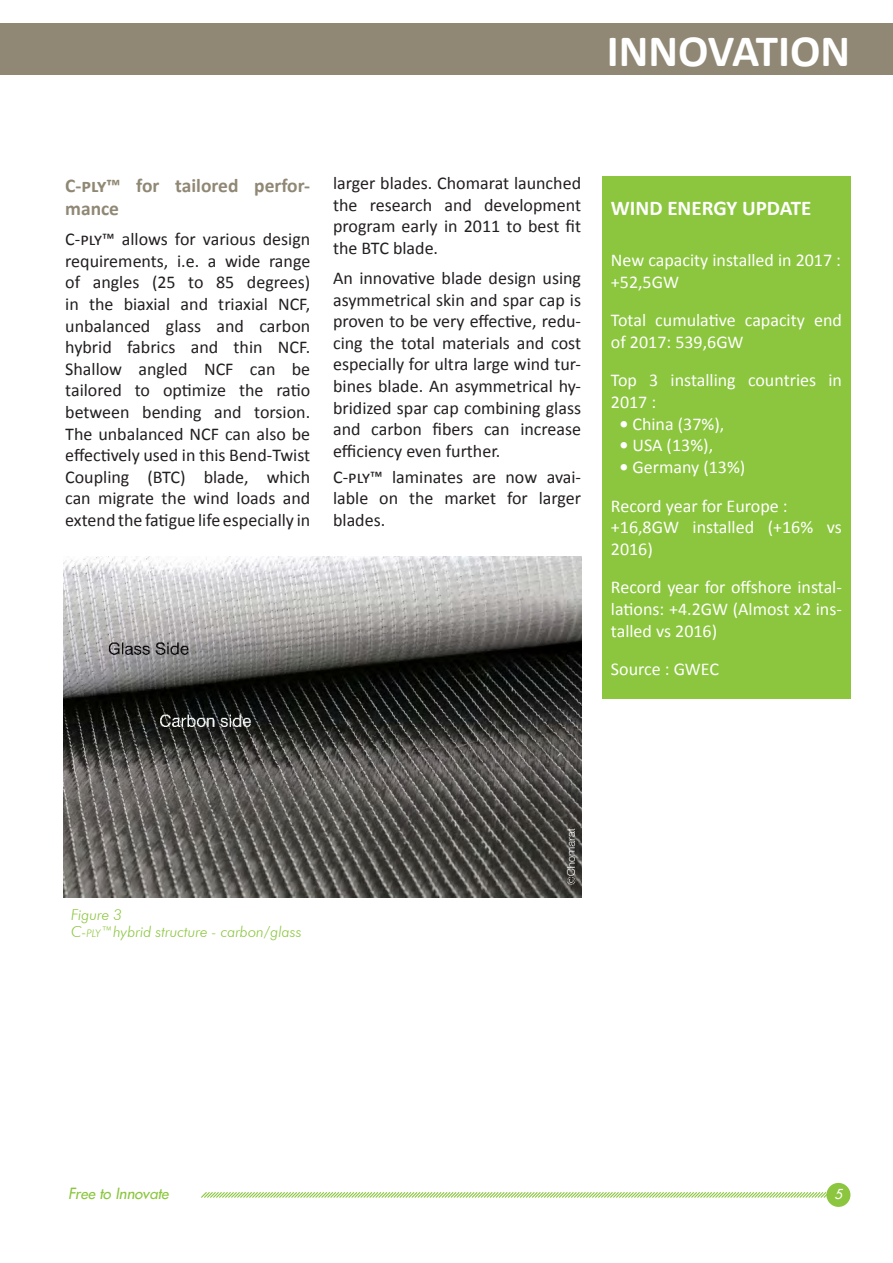
<style>
.page{position:relative;width:893px;height:1263px;background:#fff}
.page>*{position:absolute;margin:0;border:0;box-sizing:border-box;transform-origin:0 0}
.t1{font:700 45px "Calibri";color:#fff}
.t2{font:700 21px "Calibri";color:#fff}
.titre_de_paragraphe{font:700 19.5px/23.4px "Calibri";color:#908875}
.titre_de_paragraphe-2{font:18px/21.6px "Calibri";color:#231f20;text-align:justify}
.EVENT{font:18px/21.6px "Calibri";color:#231f20;text-align:justify}
.t3{font:18px/21.6px "Calibri";color:#fff}
.Legende{font:italic 300 15px "Futura BT";color:#8bc63e}
.t4{font:italic 15px "Futura 2";color:#8bc63e}
.t5{font:italic 13.5px "Futura 2";color:#fff}
.s1{font-weight:700}
.s2{font-style:inherit}
.s3{font-size:10.5px}
</style>
<div class="page">
<svg style="left:201px;top:1192px;width:625px;height:6px;background:#c9e4a6"></svg>
<div style="left:826px;top:1183px;width:24px;height:24px;background:#8bc63e;border-radius:50%"></div>
<div style="left:0;top:23px;width:893px;height:51px;background:#908875"></div>
<div style="left:602px;top:176px;width:248px;height:522px;background:#8bc63e"></div>
<img style="left:64px;top:556px;width:517px;height:342px">
<p class="t1" style="left:607px;top:22px;width:245px">INNOVATION</p>
<p class="titre_de_paragraphe" style="left:65px;top:174px;width:247px">C-ply™ for tailored perfor&shy;mance</p>
<p class="titre_de_paragraphe-2" style="left:65px;top:228px;width:247px">C-ply™ allows for various design requirements, i.e. a wide range of angles (25 to 85 degrees) in the biaxial and triaxial NCF, unbalanced glass and carbon hybrid fabrics and thin NCF.<br>Shallow angled NCF can be tailored to optimize the ratio between bending and torsion.<br>The unbalanced NCF can also be effectively used in this Bend‑Twist Coupling (BTC) blade, which can migrate the wind loads and extend the fatigue life especially in</p>
<p class="titre_de_paragraphe-2" style="left:333px;top:172px;width:250px">larger blades. Chomarat launched the research and development program early in 2011 to best fit the BTC blade.</p>
<p class="EVENT" style="left:333px;top:267px;width:250px">An innovative blade design using asymmetrical skin and spar cap is proven to be very effective, redu&shy;cing the total materials and cost especially for ultra large wind tur&shy;bines blade. An asymmetrical hy&shy;bridized spar cap combining glass and carbon fibers can increase efficiency even further.</p>
<p class="EVENT" style="left:333px;top:466px;width:250px">C-ply™ laminates are now avai&shy;lable on the market for larger blades.</p>
<p class="t2" style="left:611px;top:194px;width:202px">WIND ENERGY UPDATE</p>
<p class="t3" style="left:611px;top:249px;width:232px">New capacity installed in 2017 :</p>
<p class="t3" style="left:611px;top:271px;width:70px">+52,5GW</p>
<p class="t3" style="left:611px;top:310px;width:233px">Total cumulative capacity end of 2017: 539,6GW</p>
<p class="t3" style="left:611px;top:370px;width:233px">Top 3 installing countries in<br>2017 :</p>
<p class="t3" style="left:619px;top:413px;width:106px"><span class="s1">•</span> China (37%),</p>
<p class="t3" style="left:619px;top:435px;width:95px"><span class="s1">•</span> USA (13%),</p>
<p class="t3" style="left:619px;top:456px;width:127px"><span class="s1">•</span> Germany (13%)</p>
<p class="t3" style="left:611px;top:495px;width:178px">Record year for Europe :</p>
<p class="t3" style="left:611px;top:516px;width:233px">+16,8GW installed (+16% vs<br>2016)</p>
<p class="t3" style="left:611px;top:577px;width:233px;text-align:justify">Record year for offshore instal&shy;lations: +4.2GW (Almost x2 ins&shy;talled vs 2016)</p>
<p class="t3" style="left:611px;top:658px;width:110px">Source : GWEC</p>
<p class="Legende" style="left:71px;top:905px;width:52px">Figure 3</p>
<p class="Legende" style="left:71px;top:923px;width:232px"><span class="s2">C-</span><span class="s3">ply</span>™hybrid structure - carbon/glass</p>
<p class="t4" style="left:68px;top:1184px;width:102px">Free to Innovate</p>
<p class="t5" style="left:834px;top:1185px;width:9px">5</p>
</div>
